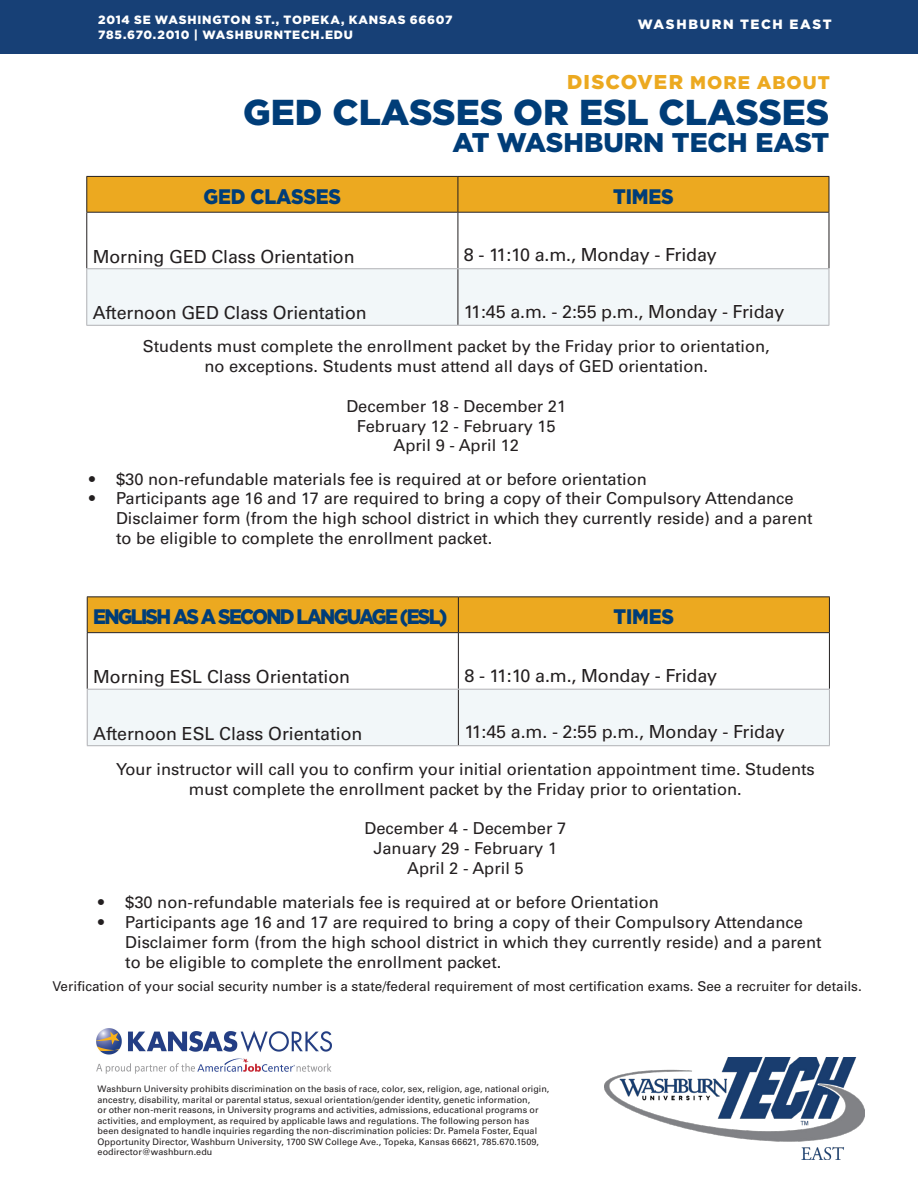
<style>
.page{position:relative;width:918px;height:1188px;background:#fff}
.page>*{position:absolute;margin:0;border:0;box-sizing:border-box;transform-origin:0 0}
.t1{font:900 36px "Gotham";color:#003d78}
.t2{font:900 27px "Gotham";color:#003d78}
.t3{font:900 21px "Gotham";letter-spacing:-.09em;color:#003d78;scale:.92 1}
.t4{font:900 21px "Gotham";letter-spacing:-.01em;color:#003d78;scale:.92 1}
.t5{font:900 18.3px "Gotham";letter-spacing:.06em;color:#eca920}
.t6{font:18px "Univers LT Std";letter-spacing:-.005em;color:#231f20}
.t7{font:16.5px/19.8px "Univers LT Std";color:#231f20;text-align:center}
.t8{font:13.5px "Univers";color:#231f20}
.t9{font:900 13.5px "Gotham";letter-spacing:.125em;color:#fff}
.t10{font:900 12px/15px "Gotham";letter-spacing:.06em;color:#fff}
.t11{font:9px/10.5px "Univers LT Std";letter-spacing:.005em;color:#231f20}
.s1{font-size:19.95px}
</style>
<div class="page">
<div style="left:0;top:0;width:918px;height:54px;background:#174076"></div>
<hr style="left:86px;top:177px;width:1px;height:35px;background:#231f20">
<hr style="left:829px;top:177px;width:1px;height:35px;background:#231f20">
<hr style="left:86px;top:213px;width:1px;height:55px;background:#231f20">
<hr style="left:829px;top:213px;width:1px;height:55px;background:#231f20">
<hr style="left:86px;top:176px;width:372px;height:1px;background:#231f20">
<hr style="left:86px;top:212px;width:372px;height:1px;background:#231f20">
<hr style="left:86px;top:268px;width:372px;height:1px;background:#b0b1b5">
<hr style="left:86px;top:269px;width:1px;height:56px;background:#b0b1b5">
<hr style="left:829px;top:269px;width:1px;height:56px;background:#b0b1b5">
<hr style="left:86px;top:325px;width:372px;height:1px;background:#b0b1b5">
<hr style="left:458px;top:325px;width:371px;height:1px;background:#b0b1b5">
<svg style="left:87px;top:176px;width:742px;height:149px"></svg>
<img style="left:604px;top:1057px;width:260px;height:103px">
<hr style="left:829px;top:597px;width:1px;height:35px;background:#231f20">
<hr style="left:829px;top:633px;width:1px;height:56px;background:#231f20">
<hr style="left:87px;top:596px;width:371px;height:1px;background:#231f20">
<hr style="left:458px;top:596px;width:372px;height:1px;background:#231f20">
<hr style="left:458px;top:632px;width:372px;height:1px;background:#231f20">
<hr style="left:458px;top:689px;width:372px;height:1px;background:#b0b1b5">
<hr style="left:829px;top:690px;width:1px;height:55px;background:#b0b1b5">
<hr style="left:458px;top:745px;width:372px;height:1px;background:#b0b1b5">
<svg style="left:87px;top:597px;width:742px;height:149px"></svg>
<img style="left:96px;top:1028px;width:236px;height:46px">
<p class="t10" style="left:98px;top:12px;width:356px">2014 SE WASHINGTON ST., TOPEKA, KANSAS 66607<br>785.670.2010 | WASHBURNTECH.EDU</p>
<p class="t9" style="left:638px;top:15px;width:196px">WASHBURN TECH EAST</p>
<p class="t5" style="left:567px;top:70px;width:264px"><span class="s1">DISCOVER</span> MORE ABOUT</p>
<p class="t1" style="left:243px;top:87px;width:588px">GED CLASSES OR ESL CLASSES</p>
<p class="t2" style="left:453px;top:123px;width:378px">AT WASHBURN TECH EAST</p>
<p class="t4" style="left:204px;top:182px;width:151px">GED CLASSES</p>
<p class="t3" style="left:613px;top:182px;width:67px">TIMES</p>
<p class="t6" style="left:93px;top:246px;width:263px">Morning GED Class Orientation</p>
<p class="t6" style="left:464px;top:244px;width:254px">8 - 11:10 a.m., Monday - Friday</p>
<p class="t6" style="left:93px;top:302px;width:276px">Afternoon GED Class Orientation</p>
<p class="t6" style="left:464px;top:301px;width:322px">11:45 a.m. - 2:55 p.m., Monday - Friday</p>
<p class="t7" style="left:143px;top:337px;width:629px">Students must complete the enrollment packet by the Friday prior to orientation, no exceptions. Students must attend all days of GED orientation.</p>
<p class="t7" style="left:346px;top:396px;width:221px">December 18 - December 21<br>February 12 - February 15<br>April 9 - April 12</p>
<p class="t7" style="left:89px;top:469px;width:559px">• $30 non-refundable materials fee is required at or before orientation</p>
<p class="t7" style="left:116px;top:489px;width:698px;text-align:left;text-indent:-27px">• Participants age 16 and 17 are required to bring a copy of their Compulsory Attendance<br>Disclaimer form (from the high school district in which they currently reside) and a parent to be eligible to complete the enrollment packet.</p>
<p class="t3" style="left:93px;top:602px;width:387px">ENGLISH AS A SECOND LANGUAGE (ESL)</p>
<p class="t3" style="left:614px;top:602px;width:67px">TIMES</p>
<p class="t6" style="left:93px;top:666px;width:258px">Morning ESL Class Orientation</p>
<p class="t6" style="left:464px;top:665px;width:254px">8 - 11:10 a.m., Monday - Friday</p>
<p class="t6" style="left:93px;top:723px;width:271px">Afternoon ESL Class Orientation</p>
<p class="t6" style="left:464px;top:721px;width:322px">11:45 a.m. - 2:55 p.m., Monday - Friday</p>
<p class="t7" style="left:116px;top:759px;width:700px">Your instructor will call you to confirm your initial orientation appointment time. Students must complete the enrollment packet by the Friday prior to orientation.</p>
<p class="t7" style="left:365px;top:819px;width:203px">December 4 - December 7<br>January 29 - February 1<br>April 2 - April 5</p>
<p class="t7" style="left:98px;top:893px;width:562px">• $30 non-refundable materials fee is required at or before Orientation</p>
<p class="t7" style="left:125px;top:912px;width:698px;text-align:left;text-indent:-27px">• Participants age 16 and 17 are required to bring a copy of their Compulsory Attendance<br>Disclaimer form (from the high school district in which they currently reside) and a parent to be eligible to complete the enrollment packet.</p>
<p class="t8" style="left:53px;top:978px;width:811px">Verification of your social security number is a state/federal requirement of most certification exams. See a recruiter for details.</p>
<p class="t11" style="left:98px;top:1084px;width:453px">Washburn University prohibits discrimination on the basis of race, color, sex, religion, age, national origin, ancestry, disability, marital or parental status, sexual orientation/gender identity, genetic information,<br>or other non-merit reasons, in University programs and activities, admissions, educational programs or activities, and employment, as required by applicable laws and regulations. The following person has been designated to handle inquiries regarding the non-discrimination policies: Dr. Pamela Foster, Equal Opportunity Director, Washburn University, 1700 SW College Ave., Topeka, Kansas 66621, 785.670.1509, eodirector@washburn.edu</p>
</div>
